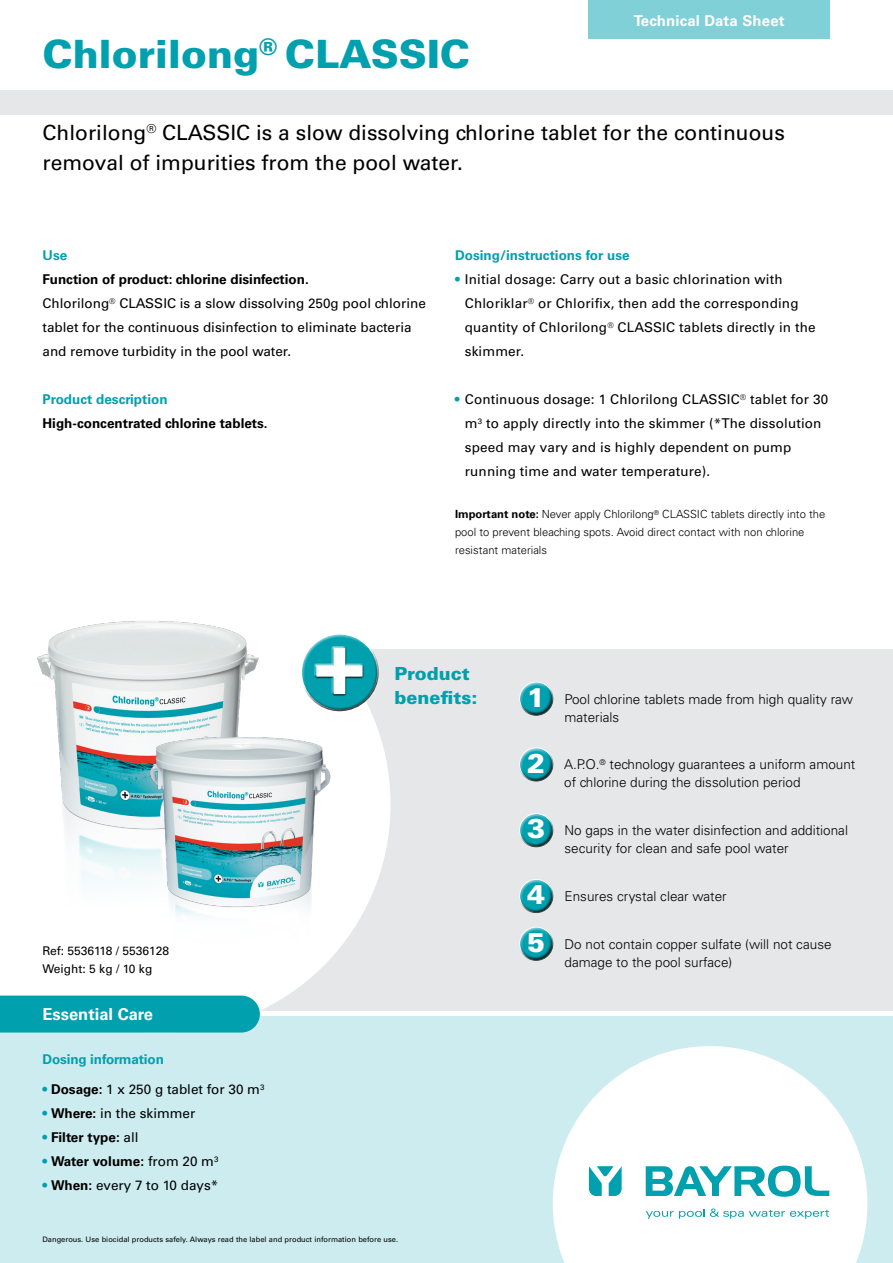
<style>
.page{position:relative;width:893px;height:1263px;background:#fff}
.page>*{position:absolute;margin:0;border:0;box-sizing:border-box;transform-origin:0 0}
.t1{font:700 86.7px "Univers LT Std";color:#fff}
.t2{font:900 39px "Univers LT Std";color:#00a0af}
.t3{font:900 27px "Univers LT Std";color:#fff}
.t4{font:21px/30px "Univers LT Std";color:#000}
.t5{font:900 18px/24px "Univers LT Std";color:#00a0af}
.t6{font:700 16.5px "Univers LT Std";color:#fff}
.t7{font:700 15px "Univers LT Std";letter-spacing:.01em;color:#fff}
.t8{font:13.5px/24px "Univers LT Std";letter-spacing:.01em;color:#000}
.t9{font:300 13.5px/18px "Univers LT Std";color:#000}
.t10{font:700 13.5px "Univers LT Std";color:#000}
.t11{font:700 13.5px "Univers LT Std";color:#00a0af}
.t12{font:12px/18px "Univers LT Std";color:#000}
.t13{font:300 11.25px/18px "Univers LT Std";color:#000}
.t14{font:7.5px "Univers LT Std";color:#000}
.s1{font-weight:700}
.s2{color:#00a0af}
.s3{font-weight:400;color:#00a0af}
.s4{font-weight:400}
</style>
<div class="page">
<div style="left:0;top:1016px;width:893px;height:247px;background:#ccecef"></div>
<div style="left:163px;top:649px;width:730px;height:362px;background:#e6e7e8"></div>
<div style="left:0;top:91px;width:893px;height:24px;background:#e6e7e8"></div>
<svg style="left:553px;top:1046px;width:314px;height:217px;fill:#fff"></svg>
<svg style="left:163px;top:649px;width:228px;height:361px;fill:#fff"></svg>
<div style="left:588px;top:0;width:242px;height:38px;background:#80d0d7"></div>
<div style="left:517px;top:678px;width:37px;height:31px;background:#fff;opacity:.75"></div>
<div style="left:518px;top:686px;width:40px;height:30px;background:#000;opacity:.75"></div>
<div style="left:517px;top:744px;width:37px;height:30px;background:#fff;opacity:.75"></div>
<div style="left:518px;top:752px;width:40px;height:30px;background:#000;opacity:.75"></div>
<div style="left:517px;top:810px;width:37px;height:30px;background:#fff;opacity:.75"></div>
<div style="left:518px;top:818px;width:40px;height:29px;background:#000;opacity:.75"></div>
<div style="left:517px;top:876px;width:37px;height:30px;background:#fff;opacity:.75"></div>
<div style="left:518px;top:884px;width:40px;height:29px;background:#000;opacity:.75"></div>
<div style="left:517px;top:923px;width:37px;height:31px;background:#fff;opacity:.75"></div>
<div style="left:518px;top:931px;width:40px;height:30px;background:#000;opacity:.75"></div>
<svg style="left:646px;top:1165px;width:183px;height:32px;background:#86d2d9"></svg>
<svg style="left:646px;top:1208px;width:183px;height:11px;background:#ceecef"></svg>
<svg style="left:589px;top:1166px;width:33px;height:30px"></svg>
<div style="left:0;top:995px;width:260px;height:37px;background:#00a0af"></div>
<img style="left:37px;top:621px;width:239px;height:262px">
<img style="left:140px;top:723px;width:197px;height:243px">
<div style="left:297px;top:628px;width:79px;height:64px;background:#fff;opacity:.75"></div>
<div style="left:301px;top:645px;width:79px;height:67px;background:#000;opacity:.75"></div>
<div style="left:315px;top:646px;width:49px;height:49px;background:#fff;opacity:.75"></div>
<div style="left:315px;top:647px;width:50px;height:49px;background:#000;opacity:.75"></div>
<h2 class="t2" style="left:43px;top:30px;width:429px">Chlorilong<sup>®</sup> CLASSIC</h2>
<p class="t7" style="left:634px;top:12px;width:152px">Technical Data Sheet</p>
<h3 class="t4" style="left:43px;top:118px;width:744px">Chlorilong<sup>®</sup> CLASSIC is a slow dissolving chlorine tablet for the continuous removal of impurities from the pool water.</h3>
<p class="t11" style="left:43px;top:248px;width:26px">Use</p>
<p class="t8" style="left:43px;top:268px;width:385px"><span class="s1">Function of product: chlorine disinfection.<br></span>Chlorilong<sup>®</sup> CLASSIC is a slow dissolving 250g pool chlorine tablet for the continuous disinfection to eliminate bacteria and remove turbidity in the pool water.</p>
<p class="t11" style="left:43px;top:392px;width:127px">Product description</p>
<p class="t10" style="left:43px;top:416px;width:227px">High-concentrated chlorine tablets.</p>
<p class="t11" style="left:455px;top:248px;width:176px">Dosing/instructions for use</p>
<p class="t8" style="left:465px;top:268px;width:352px;text-indent:-10px"><span class="s2">•</span> Initial dosage: Carry out a basic chlorination with Chloriklar<sup>®</sup> or Chlorifix, then add the corresponding quantity of Chlorilong<sup>®</sup> CLASSIC tablets directly in the skimmer.</p>
<p class="t8" style="left:465px;top:388px;width:365px;text-indent:-10px"><span class="s2">•</span> Continuous dosage: 1 Chlorilong CLASSIC<sup>®</sup> tablet for 30 m<sup>3</sup> to apply directly into the skimmer (*The dissolution speed may vary and is highly dependent on pump running time and water temperature).</p>
<p class="t13" style="left:455px;top:505px;width:372px"><span class="s1">Important note:</span> Never apply Chlorilong<sup>®</sup> CLASSIC tablets directly into the pool to prevent bleaching spots. Avoid direct contact with non chlorine resistant materials</p>
<h1 class="t1" style="left:314px;top:613px;width:52px">+</h1>
<h3 class="t5" style="left:394px;top:662px;width:84px">Product benefits:</h3>
<p class="t12" style="left:43px;top:942px;width:128px">Ref: 5536118 / 5536128<br>Weight: 5 kg / 10 kg</p>
<p class="t6" style="left:43px;top:1004px;width:112px">Essential Care</p>
<p class="t11" style="left:43px;top:1052px;width:123px">Dosing information</p>
<p class="t8" style="left:43px;top:1078px;width:223px"><span class="s2">•</span> <span class="s1">Dosage:</span> 1 x 250 g tablet for 30 m<sup>3</sup></p>
<p class="t8" style="left:43px;top:1102px;width:154px"><span class="s2">•</span> <span class="s1">Where:</span> in the skimmer</p>
<p class="t10" style="left:43px;top:1130px;width:98px"><span class="s3">•</span> Filter type: <span class="s4">all</span></p>
<p class="t10" style="left:43px;top:1154px;width:177px"><span class="s3">•</span> Water volume: <span class="s4">from 20 m</span><sup>3</sup></p>
<p class="t8" style="left:43px;top:1174px;width:177px"><span class="s2">•</span> <span class="s1">When:</span> every 7 to 10 days*</p>
<p class="t14" style="left:43px;top:1235px;width:357px">Dangerous. Use biocidal products safely. Always read the label and product information before use.</p>
<h3 class="t3" style="left:527px;top:680px;width:20px">1</h3>
<p class="t9" style="left:564px;top:690px;width:290px">Pool chlorine tablets made from high quality raw materials</p>
<h3 class="t3" style="left:527px;top:746px;width:20px">2</h3>
<p class="t9" style="left:564px;top:756px;width:293px">A.P.O.<sup>®</sup> technology guarantees a uniform amount of chlorine during the dissolution period</p>
<h3 class="t3" style="left:527px;top:812px;width:20px">3</h3>
<p class="t9" style="left:564px;top:821px;width:285px">No gaps in the water disinfection and additional security for clean and safe pool water</p>
<h3 class="t3" style="left:527px;top:877px;width:20px">4</h3>
<p class="t9" style="left:564px;top:887px;width:164px">Ensures crystal clear water</p>
<h3 class="t3" style="left:527px;top:925px;width:20px">5</h3>
<p class="t9" style="left:564px;top:935px;width:269px">Do not contain copper sulfate (will not cause damage to the pool surface)</p>
</div>
